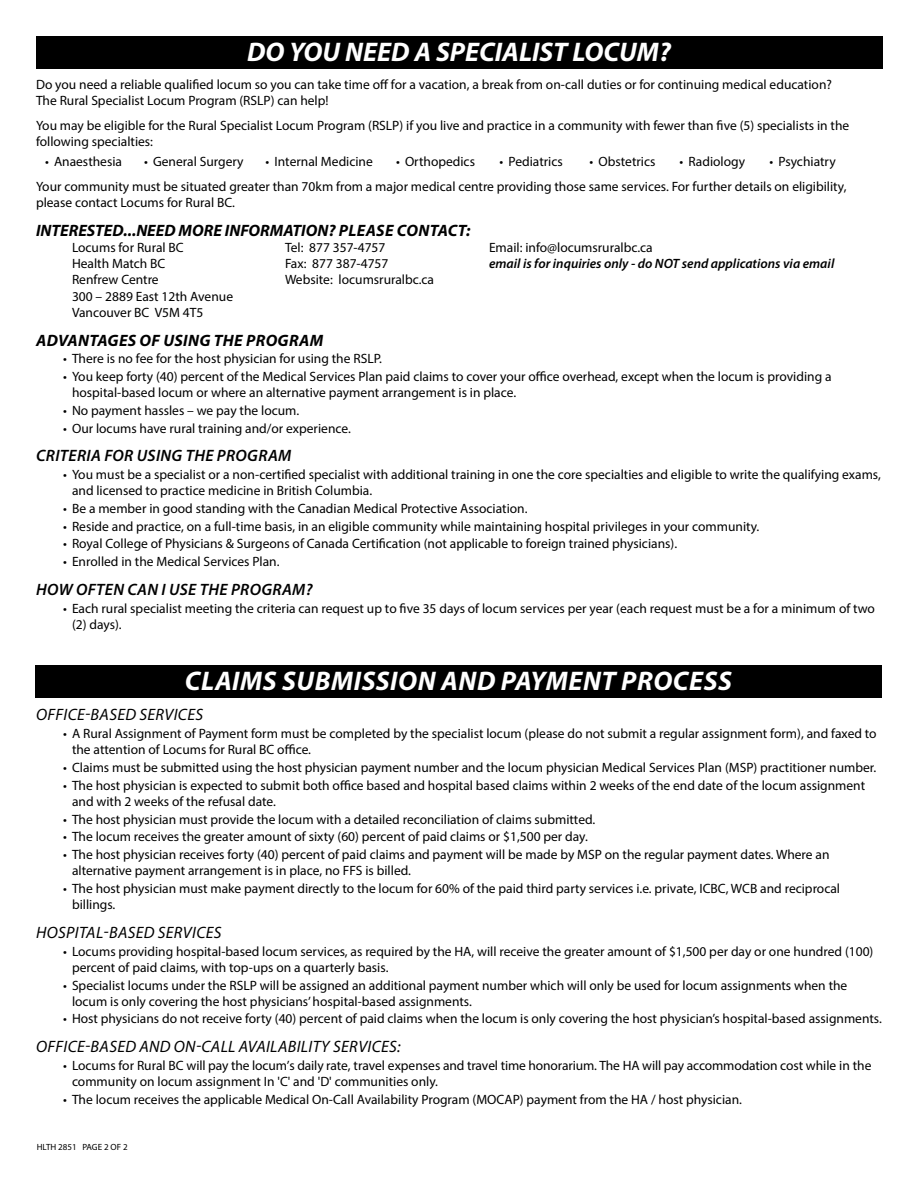
<style>
.page{position:relative;width:918px;height:1188px;background:#fff}
.page>*{position:absolute;margin:0;border:0;box-sizing:border-box;transform-origin:0 0}
.t1{font:italic 700 27px "Myriad Pro";letter-spacing:.02em;color:#fff}
.t2{font:italic 700 27px "Myriad Pro";color:#fff}
.t3{font:italic 16.5px "Myriad Pro";letter-spacing:.02em;color:#000}
.t4{font:italic 600 16.5px "Myriad Pro";letter-spacing:.02em;color:#000}
.t5{font:italic 700 16.5px "Myriad Pro";color:#000}
.t6{font:italic 700 16.5px "Myriad Pro";letter-spacing:.02em;color:#000}
.t7{font:13.5px/16.2px "Myriad Pro";color:#000}
.t8{font:italic 600 13.5px "Myriad Pro";color:#000}
.t9{font:9px "Myriad Pro";color:#000}
</style>
<div class="page">
<div style="left:35px;top:665px;width:847px;height:33px;background:#000"></div>
<div style="left:36px;top:36px;width:847px;height:32px;background:#000"></div>
<h1 class="t2" style="left:247px;top:34px;width:425px">DO YOU NEED A SPECIALIST LOCUM?</h1>
<p class="t7" style="left:36px;top:76px;width:797px">Do you need a reliable qualified locum so you can take time off for a vacation, a break from on-call duties or for continuing medical education?<br>The Rural Specialist Locum Program (RSLP) can help!</p>
<p class="t7" style="left:36px;top:117px;width:815px">You may be eligible for the Rural Specialist Locum Program (RSLP) if you live and practice in a community with fewer than five (5) specialists in the following specialties:</p>
<p class="t7" style="left:45px;top:153px;width:79px">• Anaesthesia</p>
<p class="t7" style="left:144px;top:153px;width:101px">• General Surgery</p>
<p class="t7" style="left:266px;top:153px;width:109px">• Internal Medicine</p>
<p class="t7" style="left:396px;top:153px;width:81px">• Orthopedics</p>
<p class="t7" style="left:500px;top:153px;width:65px">• Pediatrics</p>
<p class="t7" style="left:590px;top:153px;width:67px">• Obstetrics</p>
<p class="t7" style="left:680px;top:153px;width:67px">• Radiology</p>
<p class="t7" style="left:36px;top:148px;width:812px;line-height:25.2px;text-indent:733px">• Psychiatry<br>Your community must be situated greater than 70km from a major medical centre providing those same services. For further details on eligibility,</p>
<p class="t7" style="left:36px;top:194px;width:201px">please contact Locums for Rural BC.</p>
<p class="t5" style="left:36px;top:220px;width:436px">INTERESTED...NEED MORE INFORMATION? PLEASE CONTACT:</p>
<p class="t7" style="left:72px;top:239px;width:113px">Locums for Rural BC</p>
<p class="t7" style="left:285px;top:239px;width:102px">Tel: 877 357-4757</p>
<p class="t7" style="left:489px;top:239px;width:165px">Email: info@locumsruralbc.ca</p>
<p class="t7" style="left:72px;top:255px;width:95px">Health Match BC</p>
<p class="t7" style="left:285px;top:255px;width:105px">Fax: 877 387-4757</p>
<p class="t8" style="left:489px;top:255px;width:347px">email is for inquiries only - do NOT send applications via email</p>
<p class="t7" style="left:72px;top:272px;width:88px">Renfrew Centre</p>
<p class="t7" style="left:285px;top:272px;width:151px">Website: locumsruralbc.ca</p>
<p class="t7" style="left:72px;top:288px;width:163px">300 – 2889 East 12th Avenue<br>Vancouver BC V5M 4T5</p>
<p class="t6" style="left:36px;top:329px;width:289px">ADVANTAGES OF USING THE PROGRAM</p>
<p class="t7" style="left:63px;top:351px;width:320px">• There is no fee for the host physician for using the RSLP.</p>
<p class="t7" style="left:72px;top:368px;width:761px;text-indent:-9px">• You keep forty (40) percent of the Medical Services Plan paid claims to cover your office overhead, except when the locum is providing a hospital-based locum or where an alternative payment arrangement is in place.</p>
<p class="t7" style="left:63px;top:402px;width:238px">• No payment hassles – we pay the locum.</p>
<p class="t7" style="left:63px;top:420px;width:289px">• Our locums have rural training and/or experience.</p>
<p class="t4" style="left:36px;top:445px;width:257px">CRITERIA FOR USING THE PROGRAM</p>
<p class="t7" style="left:72px;top:466px;width:810px;text-indent:-9px">• You must be a specialist or a non-certified specialist with additional training in one the core specialties and eligible to write the qualifying exams, and licensed to practice medicine in British Columbia.</p>
<p class="t7" style="left:63px;top:500px;width:466px">• Be a member in good standing with the Canadian Medical Protective Association.</p>
<p class="t7" style="left:63px;top:518px;width:698px">• Reside and practice, on a full-time basis, in an eligible community while maintaining hospital privileges in your community.</p>
<p class="t7" style="left:63px;top:536px;width:616px">• Royal College of Physicians &amp; Surgeons of Canada Certification (not applicable to foreign trained physicians).</p>
<p class="t7" style="left:63px;top:553px;width:218px">• Enrolled in the Medical Services Plan.</p>
<p class="t4" style="left:36px;top:579px;width:278px">HOW OFTEN CAN I USE THE PROGRAM?</p>
<p class="t7" style="left:72px;top:600px;width:805px;text-indent:-9px">• Each rural specialist meeting the criteria can request up to five 35 days of locum services per year (each request must be a for a minimum of two (2) days).</p>
<h1 class="t1" style="left:185px;top:663px;width:549px">CLAIMS SUBMISSION AND PAYMENT PROCESS</h1>
<p class="t3" style="left:36px;top:705px;width:169px">OFFICE-BASED SERVICES</p>
<p class="t7" style="left:72px;top:725px;width:806px;text-indent:-9px">• A Rural Assignment of Payment form must be completed by the specialist locum (please do not submit a regular assignment form), and faxed to the attention of Locums for Rural BC office.</p>
<p class="t7" style="left:63px;top:759px;width:815px">• Claims must be submitted using the host physician payment number and the locum physician Medical Services Plan (MSP) practitioner number.</p>
<p class="t7" style="left:72px;top:777px;width:795px;text-indent:-9px">• The host physician is expected to submit both office based and hospital based claims within 2 weeks of the end date of the locum assignment and with 2 weeks of the refusal date.</p>
<p class="t7" style="left:63px;top:811px;width:534px">• The host physician must provide the locum with a detailed reconciliation of claims submitted.</p>
<p class="t7" style="left:63px;top:829px;width:526px">• The locum receives the greater amount of sixty (60) percent of paid claims or $1,500 per day.</p>
<p class="t7" style="left:72px;top:846px;width:759px;text-indent:-9px">• The host physician receives forty (40) percent of paid claims and payment will be made by MSP on the regular payment dates. Where an alternative payment arrangement is in place, no FFS is billed.</p>
<p class="t7" style="left:72px;top:880px;width:770px;text-indent:-9px">• The host physician must make payment directly to the locum for 60% of the paid third party services i.e. private, ICBC, WCB and reciprocal billings.</p>
<p class="t3" style="left:36px;top:922px;width:187px">HOSPITAL-BASED SERVICES</p>
<p class="t7" style="left:72px;top:943px;width:803px;text-indent:-9px">• Locums providing hospital-based locum services, as required by the HA, will receive the greater amount of $1,500 per day or one hundred (100) percent of paid claims, with top-ups on a quarterly basis.</p>
<p class="t7" style="left:72px;top:977px;width:777px;text-indent:-9px">• Specialist locums under the RSLP will be assigned an additional payment number which will only be used for locum assignments when the locum is only covering the host physicians’ hospital-based assignments.</p>
<p class="t7" style="left:63px;top:1011px;width:820px">• Host physicians do not receive forty (40) percent of paid claims when the locum is only covering the host physician’s hospital-based assignments.</p>
<p class="t3" style="left:36px;top:1037px;width:366px">OFFICE-BASED AND ON-CALL AVAILABILITY SERVICES:</p>
<p class="t7" style="left:72px;top:1057px;width:801px;text-indent:-9px">• Locums for Rural BC will pay the locum’s daily rate, travel expenses and travel time honorarium. The HA will pay accommodation cost while in the community on locum assignment In 'C' and 'D' communities only.</p>
<p class="t7" style="left:63px;top:1091px;width:680px">• The locum receives the applicable Medical On-Call Availability Program (MOCAP) payment from the HA / host physician.</p>
<p class="t9" style="left:37px;top:1141px;width:92px">HLTH 2851 PAGE 2 OF 2</p>
</div>
